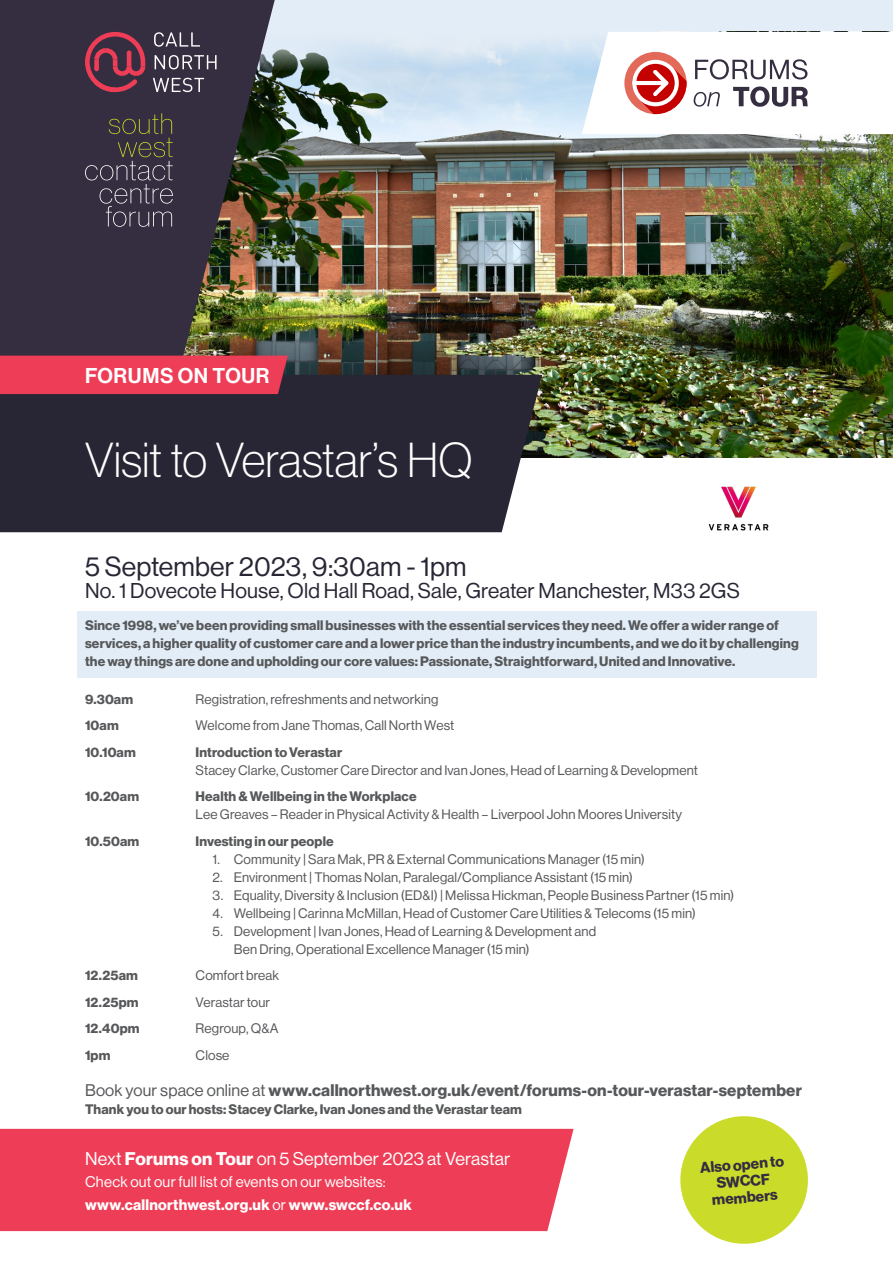
<style>
.page{position:relative;width:893px;height:1263px;background:#fff}
.page>*{position:absolute;margin:0;border:0;box-sizing:border-box;transform-origin:0 0}
.t1{font:100 48px "Haas Grot Disp 35";letter-spacing:-.005em;color:#fff}
.t2{font:27px "Haas Grot Disp 55 Roman";letter-spacing:.005em;color:#282634}
.t3{font:21px "Haas Grot Disp 55 Roman";letter-spacing:.01em;color:#282634}
.t4{font:500 21px "Haas Grot Disp 65";letter-spacing:.03em;color:#fff}
.t5{font:18px "Haas Grot Disp 55 Roman";letter-spacing:.01em;color:#fff}
.t6{font:700 16.5px "Haas Grot Disp 75";letter-spacing:.015em;color:#57585a}
.t7{font:15px/22.5px "Haas Grot Disp 55 Roman";letter-spacing:.015em;color:#fff}
.Copy{font:700 15px/16.5px "Haas Grot Disp 75";color:#352d40;text-align:center}
.Copy-2{font:13.5px/18px "Haas Grot Disp 55 Roman";letter-spacing:.01em;color:#57585a}
.Copy-3{font:700 13.5px/18px "Haas Grot Disp 75";letter-spacing:.01em;color:#57585a}
.s1{font-family:"Haas Grot Disp 75";font-weight:700}
.s2{font-family:"Haas Grot Disp 55 Roman";font-weight:400}
</style>
<div class="page">
<div style="left:183px;top:0;width:710px;height:458px;background:#e3edf7"></div>
<img style="left:275px;top:71px;width:618px;height:387px">
<svg style="left:275px;top:42px;width:307px;height:29px"></svg>
<svg style="left:0;top:0;width:275px;height:356px;background:#3c353d"></svg>
<svg style="left:83px;top:30px;width:134px;height:64px;background:#5e3e51"></svg>
<svg style="left:85px;top:113px;width:88px;height:114px;background:#443d49"></svg>
<div style="left:0;top:375px;width:542px;height:157px;background:#282634"></div>
<div style="left:0;top:1129px;width:574px;height:102px;background:#ee3d56"></div>
<div style="left:0;top:356px;width:288px;height:38px;background:#ee3d56"></div>
<div style="left:77px;top:611px;width:739px;height:66px;background:#e3edf7"></div>
<svg style="left:582px;top:32px;width:311px;height:102px;background:#eee3e4"></svg>
<img style="left:708px;top:486px;width:61px;height:45px">
<svg style="left:680px;top:1116px;width:128px;height:128px"></svg>
<p class="t4" style="left:85px;top:364px;width:186px">FORUMS ON TOUR</p>
<p class="t1" style="left:85px;top:434px;width:389px">Visit to Verastar’s HQ</p>
<p class="t2" style="left:85px;top:551px;width:383px">5 September 2023, 9:30am - 1pm</p>
<p class="t3" style="left:85px;top:579px;width:656px">No. 1 Dovecote House, Old Hall Road, Sale, Greater Manchester, M33 2GS</p>
<p class="Copy-3" style="left:85px;top:617px;width:715px">Since 1998, we’ve been providing small businesses with the essential services they need. We offer a wider range of services, a higher quality of customer care and a lower price than the industry incumbents, and we do it by challenging the way things are done and upholding our core values: Passionate, Straightforward, United and Innovative.</p>
<p class="Copy-3" style="left:85px;top:690px;width:50px">9.30am</p>
<p class="Copy-2" style="left:196px;top:690px;width:244px">Registration, refreshments and networking</p>
<p class="Copy-3" style="left:85px;top:716px;width:35px">10am</p>
<p class="Copy-2" style="left:196px;top:716px;width:260px">Welcome from Jane Thomas, Call North West</p>
<p class="Copy-3" style="left:85px;top:743px;width:52px">10.10am</p>
<p class="Copy-2" style="left:196px;top:743px;width:504px"><span class="s1">Introduction to Verastar<br></span>Stacey Clarke, Customer Care Director and Ivan Jones, Head of Learning &amp; Development</p>
<p class="Copy-3" style="left:85px;top:787px;width:56px">10.20am</p>
<p class="Copy-2" style="left:196px;top:787px;width:488px"><span class="s1">Health &amp; Wellbeing in the Workplace<br></span>Lee Greaves – Reader in Physical Activity &amp; Health – Liverpool John Moores University</p>
<p class="Copy-3" style="left:85px;top:832px;width:56px">10.50am</p>
<p class="Copy-3" style="left:196px;top:832px;width:140px">Investing in our people</p>
<p class="Copy-2" style="left:213px;top:850px;width:434px">1. Community | Sara Mak, PR &amp; External Communications Manager (15 min)</p>
<p class="Copy-2" style="left:213px;top:868px;width:422px">2. Environment | Thomas Nolan, Paralegal/Compliance Assistant (15 min)</p>
<p class="Copy-2" style="left:213px;top:886px;width:523px">3. Equality, Diversity &amp; Inclusion (ED&amp;I) | Melissa Hickman, People Business Partner (15 min)</p>
<p class="Copy-2" style="left:213px;top:904px;width:485px">4. Wellbeing | Carinna McMillan, Head of Customer Care Utilities &amp; Telecoms (15 min)</p>
<p class="Copy-2" style="left:234px;top:922px;width:364px;text-indent:-21px">5. Development | Ivan Jones, Head of Learning &amp; Development and<br>Ben Dring, Operational Excellence Manager (15 min)</p>
<p class="Copy-3" style="left:85px;top:966px;width:54px">12.25am</p>
<p class="Copy-2" style="left:196px;top:966px;width:85px">Comfort break</p>
<p class="Copy-3" style="left:85px;top:993px;width:55px">12.25pm</p>
<p class="Copy-2" style="left:196px;top:993px;width:76px">Verastar tour</p>
<p class="Copy-3" style="left:85px;top:1019px;width:56px">12.40pm</p>
<p class="Copy-2" style="left:196px;top:1019px;width:85px">Regroup, Q&amp;A</p>
<p class="Copy-3" style="left:85px;top:1046px;width:27px">1pm</p>
<p class="Copy-2" style="left:196px;top:1046px;width:35px">Close</p>
<p class="t6" style="left:85px;top:1081px;width:719px"><span class="s2">Book your space online at</span> www.callnorthwest.org.uk/event/forums-on-tour-verastar-september</p>
<p class="Copy-3" style="left:85px;top:1100px;width:438px">Thank you to our hosts: Stacey Clarke, Ivan Jones and the Verastar team</p>
<p class="t5" style="left:85px;top:1148px;width:427px">Next <span class="s1">Forums on Tour</span> on 5 September 2023 at Verastar</p>
<p class="t7" style="left:85px;top:1171px;width:328px">Check out our full list of events on our websites: <span class="s1">www.callnorthwest.org.uk</span> or <span class="s1">www.swccf.co.uk</span></p>
<p class="Copy" style="left:699px;top:1160px;width:86px;rotate:-5deg">Also open to<br>SWCCF members</p>
</div>
